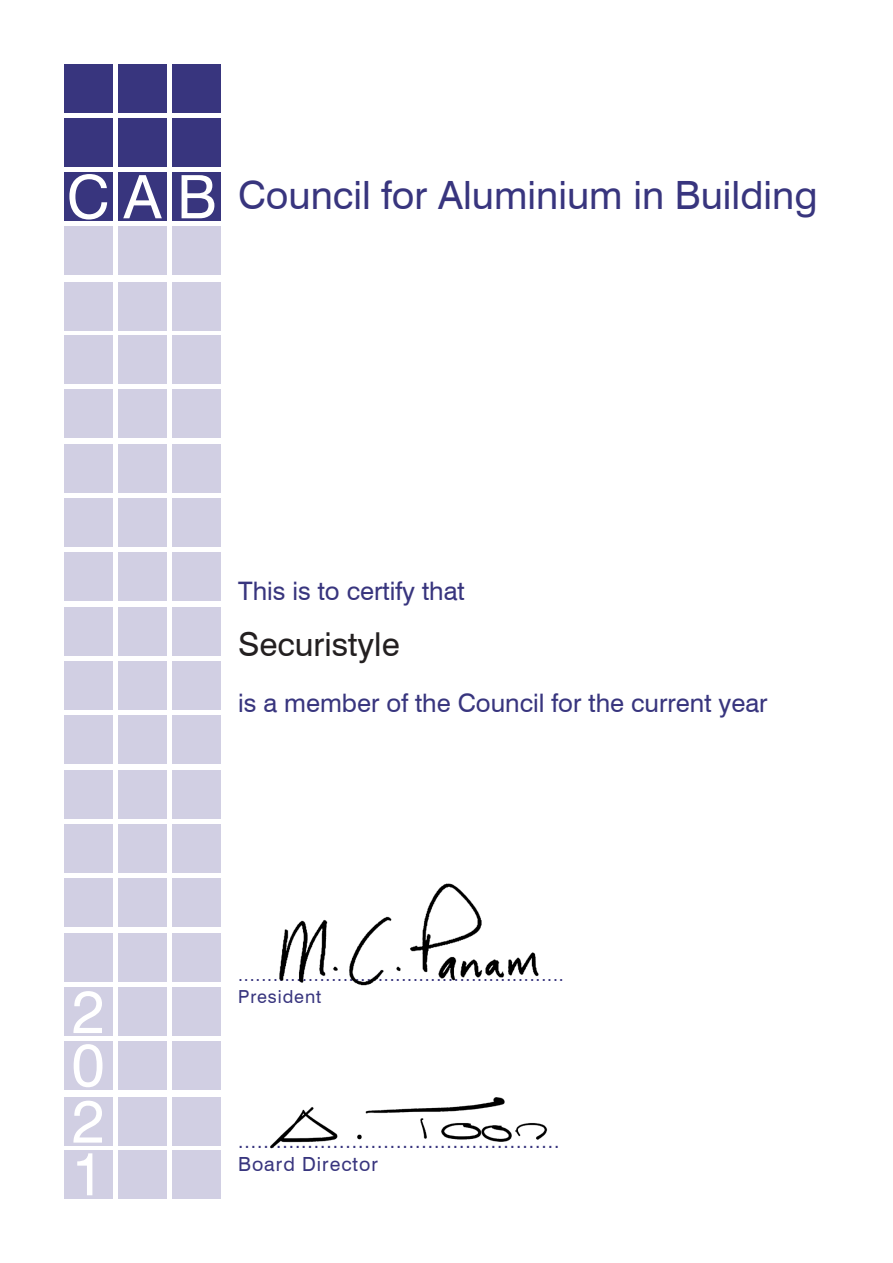
<style>
.page{position:relative;width:893px;height:1263px;background:#fff}
.page>*{position:absolute;margin:0;border:0;box-sizing:border-box;transform-origin:0 0}
.t1{font:60px "Swiss 721 BT";color:#fff}
.t2{font:39px "Swiss 721 BT";color:#38357e}
.t3{font:33px "Swiss 721 BT";color:#231f20}
.t4{font:25.5px "Swiss 721 BT";color:#38357e}
.t5{font:19.5px "Swiss 721 BT";letter-spacing:.05em;color:#38357e}
.t6{font:18px "Swiss 721 BT";letter-spacing:.05em;color:#38357e}
</style>
<div class="page">
<div style="left:64px;top:64px;width:48px;height:48px;background:#38357e"></div>
<div style="left:118px;top:64px;width:49px;height:48px;background:#38357e"></div>
<div style="left:173px;top:64px;width:48px;height:48px;background:#38357e"></div>
<div style="left:64px;top:118px;width:48px;height:49px;background:#38357e"></div>
<div style="left:118px;top:118px;width:49px;height:49px;background:#38357e"></div>
<div style="left:173px;top:118px;width:48px;height:49px;background:#38357e"></div>
<div style="left:64px;top:172px;width:48px;height:49px;background:#38357e"></div>
<div style="left:118px;top:172px;width:49px;height:49px;background:#38357e"></div>
<div style="left:173px;top:172px;width:48px;height:49px;background:#38357e"></div>
<div style="left:64px;top:227px;width:48px;height:48px;background:#d1cfe3"></div>
<div style="left:119px;top:227px;width:48px;height:48px;background:#d1cfe3"></div>
<div style="left:172px;top:227px;width:49px;height:48px;background:#d1cfe3"></div>
<div style="left:64px;top:282px;width:48px;height:48px;background:#d1cfe3"></div>
<div style="left:64px;top:336px;width:48px;height:48px;background:#d1cfe3"></div>
<div style="left:119px;top:282px;width:48px;height:48px;background:#d1cfe3"></div>
<div style="left:119px;top:336px;width:48px;height:48px;background:#d1cfe3"></div>
<div style="left:172px;top:282px;width:49px;height:48px;background:#d1cfe3"></div>
<div style="left:172px;top:336px;width:49px;height:48px;background:#d1cfe3"></div>
<div style="left:64px;top:390px;width:48px;height:48px;background:#d1cfe3"></div>
<div style="left:118px;top:390px;width:49px;height:48px;background:#d1cfe3"></div>
<div style="left:173px;top:390px;width:48px;height:48px;background:#d1cfe3"></div>
<div style="left:64px;top:444px;width:48px;height:48px;background:#d1cfe3"></div>
<div style="left:118px;top:444px;width:49px;height:48px;background:#d1cfe3"></div>
<div style="left:173px;top:444px;width:48px;height:48px;background:#d1cfe3"></div>
<div style="left:64px;top:498px;width:48px;height:49px;background:#d1cfe3"></div>
<div style="left:118px;top:498px;width:49px;height:49px;background:#d1cfe3"></div>
<div style="left:173px;top:498px;width:48px;height:49px;background:#d1cfe3"></div>
<div style="left:64px;top:552px;width:48px;height:49px;background:#d1cfe3"></div>
<div style="left:119px;top:552px;width:48px;height:49px;background:#d1cfe3"></div>
<div style="left:172px;top:552px;width:49px;height:49px;background:#d1cfe3"></div>
<div style="left:64px;top:608px;width:48px;height:48px;background:#d1cfe3"></div>
<div style="left:64px;top:661px;width:48px;height:49px;background:#d1cfe3"></div>
<div style="left:119px;top:608px;width:48px;height:48px;background:#d1cfe3"></div>
<div style="left:119px;top:661px;width:48px;height:49px;background:#d1cfe3"></div>
<div style="left:172px;top:608px;width:49px;height:48px;background:#d1cfe3"></div>
<div style="left:172px;top:661px;width:49px;height:49px;background:#d1cfe3"></div>
<div style="left:64px;top:715px;width:48px;height:49px;background:#d1cfe3"></div>
<div style="left:118px;top:715px;width:49px;height:49px;background:#d1cfe3"></div>
<div style="left:173px;top:715px;width:48px;height:49px;background:#d1cfe3"></div>
<div style="left:64px;top:770px;width:48px;height:48px;background:#d1cfe3"></div>
<div style="left:118px;top:770px;width:49px;height:48px;background:#d1cfe3"></div>
<div style="left:173px;top:770px;width:48px;height:48px;background:#d1cfe3"></div>
<div style="left:64px;top:824px;width:48px;height:49px;background:#d1cfe3"></div>
<div style="left:118px;top:824px;width:49px;height:49px;background:#d1cfe3"></div>
<div style="left:173px;top:824px;width:48px;height:49px;background:#d1cfe3"></div>
<div style="left:64px;top:878px;width:48px;height:49px;background:#d1cfe3"></div>
<div style="left:119px;top:878px;width:48px;height:49px;background:#d1cfe3"></div>
<div style="left:172px;top:878px;width:49px;height:49px;background:#d1cfe3"></div>
<div style="left:64px;top:933px;width:48px;height:49px;background:#d1cfe3"></div>
<div style="left:64px;top:987px;width:48px;height:49px;background:#d1cfe3"></div>
<div style="left:119px;top:933px;width:48px;height:49px;background:#d1cfe3"></div>
<div style="left:119px;top:987px;width:48px;height:49px;background:#d1cfe3"></div>
<div style="left:172px;top:933px;width:49px;height:49px;background:#d1cfe3"></div>
<div style="left:172px;top:987px;width:49px;height:49px;background:#d1cfe3"></div>
<div style="left:64px;top:1042px;width:48px;height:48px;background:#d1cfe3"></div>
<div style="left:119px;top:1042px;width:48px;height:48px;background:#d1cfe3"></div>
<div style="left:172px;top:1042px;width:49px;height:48px;background:#d1cfe3"></div>
<div style="left:64px;top:1097px;width:48px;height:48px;background:#d1cfe3"></div>
<div style="left:64px;top:1151px;width:48px;height:48px;background:#d1cfe3"></div>
<div style="left:119px;top:1097px;width:48px;height:48px;background:#d1cfe3"></div>
<div style="left:119px;top:1151px;width:48px;height:48px;background:#d1cfe3"></div>
<div style="left:172px;top:1097px;width:49px;height:48px;background:#d1cfe3"></div>
<div style="left:172px;top:1151px;width:49px;height:48px;background:#d1cfe3"></div>
<img style="left:279px;top:883px;width:260px;height:103px">
<img style="left:270px;top:1097px;width:278px;height:52px">
<p class="t1" style="left:67px;top:161px;width:151px">CAB</p>
<p class="t2" style="left:238px;top:172px;width:581px">Council for Aluminium in Building</p>
<p class="t4" style="left:238px;top:576px;width:228px">This is to certify that</p>
<p class="t3" style="left:238px;top:624px;width:163px">Securistyle</p>
<p class="t1" style="left:72px;top:975px;width:34px">2</p>
<p class="t1" style="left:72px;top:1028px;width:34px">0</p>
<p class="t1" style="left:72px;top:1085px;width:34px">2</p>
<p class="t1" style="left:72px;top:1137px;width:34px">1</p>
<p class="t4" style="left:238px;top:687px;width:531px">is a member of the Council for the current year</p>
<p class="t6" style="left:238px;top:964px;width:327px">........................................................</p>
<p class="t6" style="left:238px;top:986px;width:85px">President</p>
<p class="t5" style="left:238px;top:1129px;width:323px">...................................................</p>
<p class="t5" style="left:238px;top:1152px;width:141px">Board Director</p>
</div>
